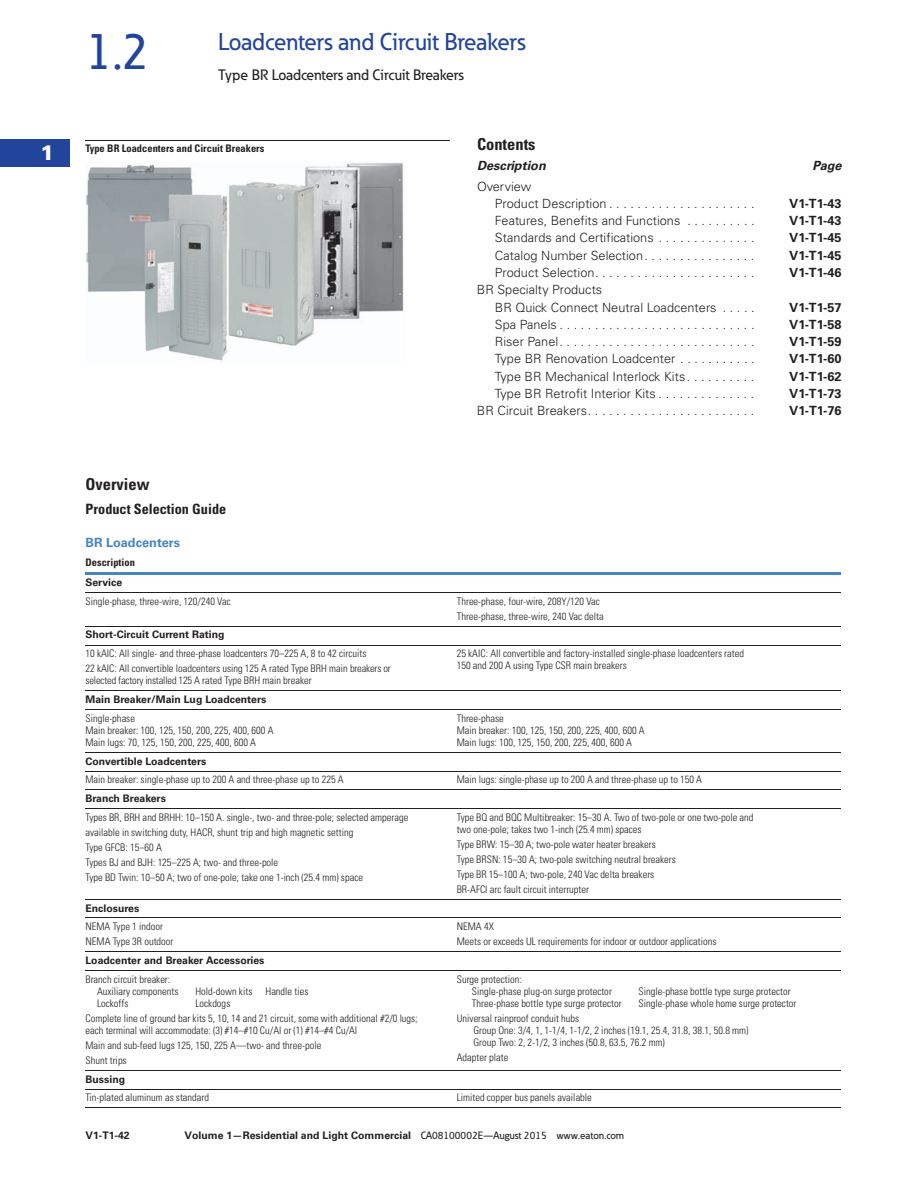
<style>
.page{position:relative;width:918px;height:1188px;background:#fff}
.page>*{position:absolute;margin:0;border:0;box-sizing:border-box;transform-origin:0 0}
.t1{font:500 51px "Eaton";color:#22449b}
.t2{font:500 24px "Eaton";color:#22449b}
.t3{font:900 21px "Univers LT Std";color:#fff}
.t4{font:700 condensed 16.5px "Univers LT Std";color:#231f20}
.t5{font:500 15px "Eaton";color:#231f20}
.t6{font:700 condensed 14.25px "Univers LT Std";color:#231f20}
.t7{font:300 12.75px/17.2px "Univers LT Std";letter-spacing:.005em;color:#231f20}
.t8{font:700 12.75px "Univers LT Std";color:#231f20}
.t9{font:italic 700 12.75px "Univers LT Std";color:#231f20}
.t10{font:700 12.75px "Univers LT Std";letter-spacing:.005em;color:#4784c5}
.t11{font:300 condensed 10.5px/15px "Univers LT Std";letter-spacing:.005em;color:#231f20}
.t12{font:700 10.5px "Univers LT Std";color:#231f20}
.t13{font:300 condensed 10.5px "Univers LT Std";letter-spacing:-.015em;color:#231f20}
.t14{font:700 condensed 10.5px "Univers LT Std";color:#231f20}
.s1{font-family:"Eaton";font-weight:500}
</style>
<div class="page">
<div style="left:0;top:140px;width:70px;height:26px;background:#22449b"></div>
<hr style="left:0;top:139px;width:70px;height:1px;background:#22449b">
<hr style="left:0;top:166px;width:70px;height:1px;background:#22449b">
<img style="left:86px;top:163px;width:318px;height:198px">
<hr style="left:86px;top:140px;width:364px;height:1px;background:#231f20">
<hr style="left:86px;top:572px;width:756px;height:3px;background:#4784c5">
<hr style="left:86px;top:592px;width:756px;height:1px;background:#231f20">
<hr style="left:86px;top:626px;width:756px;height:1px;background:#231f20">
<hr style="left:86px;top:645px;width:756px;height:1px;background:#231f20">
<hr style="left:86px;top:691px;width:756px;height:1px;background:#231f20">
<hr style="left:86px;top:709px;width:756px;height:1px;background:#231f20">
<hr style="left:86px;top:752px;width:756px;height:1px;background:#231f20">
<hr style="left:86px;top:771px;width:756px;height:1px;background:#231f20">
<hr style="left:86px;top:790px;width:756px;height:1px;background:#231f20">
<hr style="left:86px;top:808px;width:756px;height:1px;background:#231f20">
<hr style="left:86px;top:899px;width:756px;height:1px;background:#231f20">
<hr style="left:86px;top:918px;width:756px;height:1px;background:#231f20">
<hr style="left:86px;top:952px;width:756px;height:1px;background:#231f20">
<hr style="left:86px;top:970px;width:756px;height:1px;background:#231f20">
<hr style="left:86px;top:1070px;width:756px;height:1px;background:#231f20">
<hr style="left:86px;top:1089px;width:756px;height:1px;background:#231f20">
<hr style="left:86px;top:1108px;width:756px;height:1px;background:#231f20">
<h3 class="t3" style="left:40px;top:140px;width:15px">1</h3>
<h1 class="t1" style="left:86px;top:32px;width:65px">1.2</h1>
<h2 class="t2" style="left:218px;top:33px;width:309px">Loadcenters and Circuit Breakers</h2>
<h3 class="t5" style="left:218px;top:69px;width:247px">Type BR Loadcenters and Circuit Breakers</h3>
<p class="t14" style="left:86px;top:145px;width:180px">Type BR Loadcenters and Circuit Breakers</p>
<h3 class="t4" style="left:477px;top:139px;width:60px">Contents</h3>
<p class="t9" style="left:477px;top:159px;width:70px">Description</p>
<p class="t9" style="left:812px;top:159px;width:30px">Page</p>
<p class="t7" style="left:495px;top:179px;width:261px;text-indent:-18px">Overview<br>Product Description . . . . . . . . . . . . . . . . . . . . .</p>
<p class="t8" style="left:789px;top:199px;width:54px">V1-T1-43</p>
<p class="t7" style="left:495px;top:213px;width:261px">Features, Benefits and Functions . . . . . . . . . .</p>
<p class="t8" style="left:789px;top:216px;width:54px">V1-T1-43</p>
<p class="t7" style="left:495px;top:230px;width:261px">Standards and Certifications . . . . . . . . . . . . . .</p>
<p class="t8" style="left:789px;top:233px;width:54px">V1-T1-45</p>
<p class="t7" style="left:495px;top:248px;width:261px">Catalog Number Selection. . . . . . . . . . . . . . . .</p>
<p class="t8" style="left:789px;top:251px;width:54px">V1-T1-45</p>
<p class="t7" style="left:495px;top:265px;width:261px">Product Selection. . . . . . . . . . . . . . . . . . . . . . .</p>
<p class="t8" style="left:789px;top:268px;width:54px">V1-T1-46</p>
<p class="t7" style="left:495px;top:282px;width:261px;text-indent:-18px">BR Specialty Products<br>BR Quick Connect Neutral Loadcenters . . . . .</p>
<p class="t8" style="left:789px;top:302px;width:54px">V1-T1-57</p>
<p class="t7" style="left:495px;top:317px;width:261px">Spa Panels . . . . . . . . . . . . . . . . . . . . . . . . . . . .</p>
<p class="t8" style="left:789px;top:320px;width:54px">V1-T1-58</p>
<p class="t7" style="left:495px;top:334px;width:261px">Riser Panel. . . . . . . . . . . . . . . . . . . . . . . . . . . .</p>
<p class="t8" style="left:789px;top:337px;width:54px">V1-T1-59</p>
<p class="t7" style="left:495px;top:351px;width:261px">Type BR Renovation Loadcenter . . . . . . . . . . .</p>
<p class="t8" style="left:789px;top:354px;width:54px">V1-T1-60</p>
<p class="t7" style="left:495px;top:369px;width:261px">Type BR Mechanical Interlock Kits. . . . . . . . . .</p>
<p class="t8" style="left:789px;top:371px;width:54px">V1-T1-62</p>
<p class="t7" style="left:495px;top:386px;width:261px">Type BR Retrofit Interior Kits . . . . . . . . . . . . . .</p>
<p class="t8" style="left:789px;top:389px;width:54px">V1-T1-73</p>
<p class="t7" style="left:477px;top:403px;width:279px">BR Circuit Breakers. . . . . . . . . . . . . . . . . . . . . . . .</p>
<p class="t8" style="left:789px;top:406px;width:54px">V1-T1-76</p>
<h3 class="t4" style="left:86px;top:478px;width:65px">Overview</h3>
<h3 class="t6" style="left:86px;top:504px;width:142px">Product Selection Guide</h3>
<p class="t10" style="left:86px;top:538px;width:96px">BR Loadcenters</p>
<p class="t14" style="left:86px;top:558px;width:51px">Description</p>
<p class="t12" style="left:86px;top:578px;width:38px">Service</p>
<p class="t11" style="left:86px;top:594px;width:147px">Single-phase, three-wire, 120/240 Vac</p>
<p class="t11" style="left:457px;top:594px;width:148px">Three-phase, four-wire, 208Y/120 Vac<br>Three-phase, three-wire, 240 Vac delta</p>
<p class="t12" style="left:86px;top:631px;width:141px">Short-Circuit Current Rating</p>
<p class="t11" style="left:86px;top:647px;width:307px">10 kAIC: All single- and three-phase loadcenters 70–225 A, 8 to 42 circuits<br>22 kAIC: All convertible loadcenters using 125 A rated Type BRH main breakers or</p>
<p class="t13" style="left:86px;top:677px;width:228px">selected factory installed 125 A rated Type BRH main breaker</p>
<p class="t11" style="left:457px;top:649px;width:289px;line-height:12px">25 kAIC: All convertible and factory-installed single-phase loadcenters rated<br>150 and 200 A using Type CSR main breakers</p>
<p class="t12" style="left:86px;top:695px;width:182px">Main Breaker/Main Lug Loadcenters</p>
<p class="t11" style="left:86px;top:713px;width:190px;line-height:12px">Single-phase<br>Main breaker: 100, 125, 150, 200, 225, 400, 600 A<br>Main lugs: 70, 125, 150, 200, 225, 400, 600 A</p>
<p class="t11" style="left:457px;top:713px;width:190px;line-height:12px">Three-phase<br>Main breaker: 100, 125, 150, 200, 225, 400, 600 A<br>Main lugs: 100, 125, 150, 200, 225, 400, 600 A</p>
<p class="t12" style="left:86px;top:757px;width:122px">Convertible Loadcenters</p>
<p class="t11" style="left:86px;top:773px;width:260px">Main breaker: single-phase up to 200 A and three-phase up to 225 A</p>
<p class="t11" style="left:457px;top:773px;width:247px">Main lugs: single-phase up to 200 A and three-phase up to 150 A</p>
<p class="t12" style="left:86px;top:794px;width:82px">Branch Breakers</p>
<p class="t11" style="left:86px;top:811px;width:324px">Types BR, BRH and BRHH: 10–150 A. single-, two- and three-pole; selected amperage available in switching duty, HACR, shunt trip and high magnetic setting<br>Type GFCB: 15–60 A<br>Types BJ and BJH: 125–225 A; two- and three-pole<br>Type BD Twin: 10–50 A; two of one-pole; take one 1-inch (25.4 mm) space</p>
<p class="t11" style="left:457px;top:812px;width:298px;line-height:12px">Type BQ and BQC Multibreaker: 15–30 A. Two of two-pole or one two-pole and two one-pole; takes two 1-inch (25.4 mm) spaces</p>
<p class="t11" style="left:457px;top:838px;width:221px">Type BRW: 15–30 A; two-pole water heater breakers<br>Type BRSN: 15–30 A; two-pole switching neutral breakers Type BR 15–100 A; two-pole, 240 Vac delta breakers BR-AFCI arc fault circuit interrupter</p>
<p class="t12" style="left:86px;top:904px;width:55px">Enclosures</p>
<p class="t11" style="left:86px;top:920px;width:89px">NEMA Type 1 indoor<br>NEMA Type 3R outdoor</p>
<p class="t11" style="left:457px;top:920px;width:261px">NEMA 4X<br>Meets or exceeds UL requirements for indoor or outdoor applications</p>
<p class="t12" style="left:86px;top:956px;width:180px">Loadcenter and Breaker Accessories</p>
<p class="t11" style="left:97px;top:974px;width:83px;line-height:12px;text-indent:-12px">Branch circuit breaker:<br>Auxiliary components</p>
<p class="t11" style="left:195px;top:985px;width:58px">Hold-down kits</p>
<p class="t11" style="left:266px;top:985px;width:44px">Handle ties</p>
<p class="t11" style="left:97px;top:997px;width:33px">Lockoffs</p>
<p class="t11" style="left:472px;top:974px;width:141px;line-height:12px;text-indent:-15px">Surge protection:<br>Single-phase plug-on surge protector</p>
<p class="t11" style="left:639px;top:985px;width:154px">Single-phase bottle type surge protector</p>
<p class="t11" style="left:472px;top:997px;width:151px">Three-phase bottle type surge protector</p>
<p class="t11" style="left:639px;top:997px;width:159px">Single-phase whole home surge protector</p>
<p class="t11" style="left:473px;top:1013px;width:277px;line-height:12px;text-indent:-17px">Universal rainproof conduit hubs<br>Group One: 3/4, 1, 1-1/4, 1-1/2, 2 inches (19.1, 25.4, 31.8, 38.1, 50.8 mm)<br>Group Two: 2, 2-1/2, 3 inches (50.8, 63.5, 76.2 mm)</p>
<p class="t11" style="left:457px;top:1051px;width:53px">Adapter plate</p>
<p class="t11" style="left:86px;top:997px;width:334px;text-indent:110px">Lockdogs<br>Complete line of ground bar kits 5, 10, 14 and 21 circuit, some with additional #2/0 lugs;</p>
<p class="t11" style="left:86px;top:1024px;width:273px">each terminal will accommodate: (3) #14–#10 Cu/Al or (1) #14–#4 Cu/Al<br>Main and sub-feed lugs 125, 150, 225 A—two- and three-pole<br>Shunt trips</p>
<p class="t12" style="left:86px;top:1075px;width:41px">Bussing</p>
<p class="t11" style="left:86px;top:1091px;width:125px">Tin-plated aluminum as standard</p>
<p class="t11" style="left:457px;top:1091px;width:137px">Limited copper bus panels available</p>
<p class="t12" style="left:86px;top:1131px;width:46px">V1-T1-42</p>
<p class="t12" style="left:184px;top:1131px;width:441px">Volume 1—Residential and Light Commercial <span class="s1">CA08100002E—August 2015 www.eaton.com</span></p>
</div>
